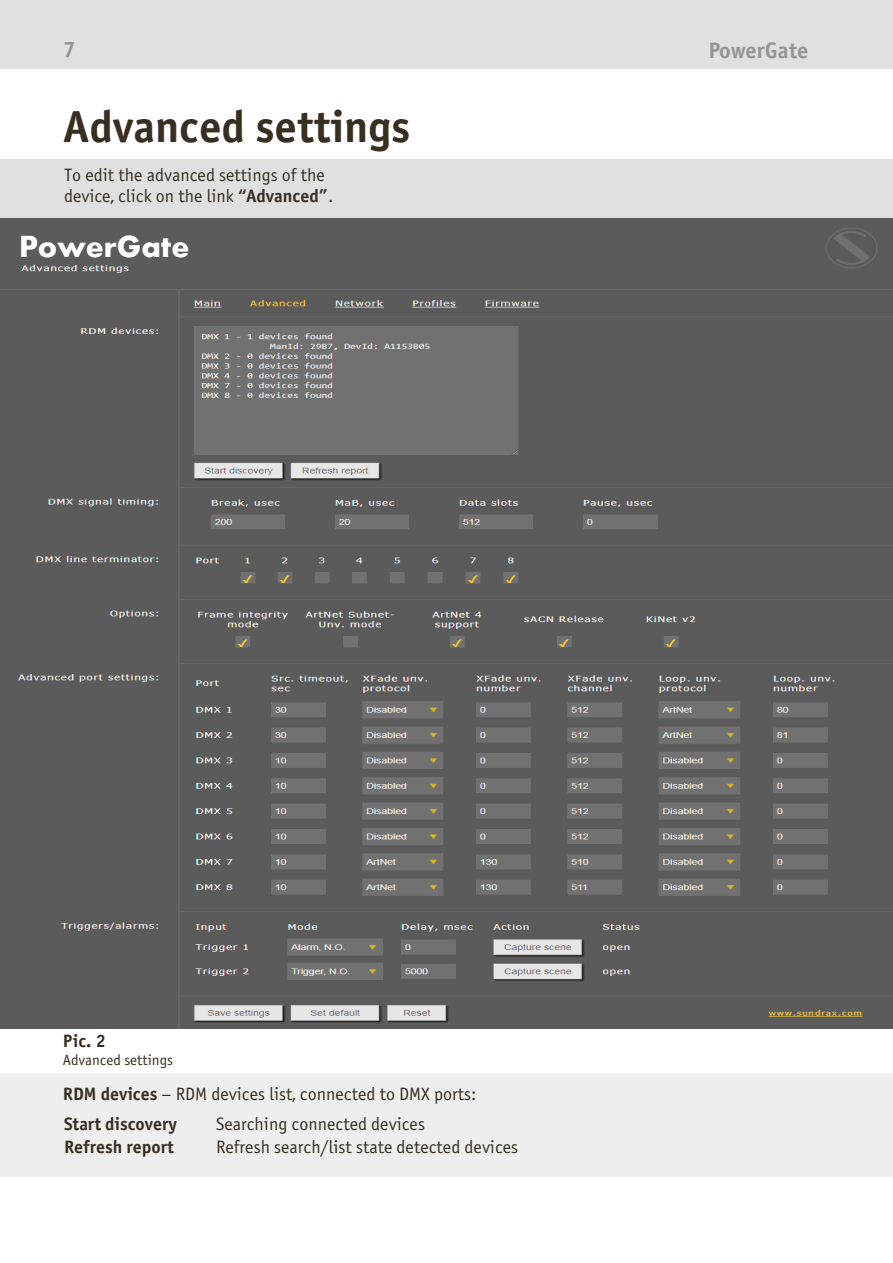
<style>
.page{position:relative;width:893px;height:1263px;background:#fff}
.page>*{position:absolute;margin:0;border:0;box-sizing:border-box;transform-origin:0 0}
.t1{font:700 45px "Officina Sans C";color:#382f22}
.t2{font:700 31.5px "Aharoni";color:#fff}
.t3{font:700 22.5px "Officina Sans C";color:#969595}
.t4{font:18px/21px "Officina Sans C";color:#382f22}
.t5{font:700 18px/22.5px "Officina Sans C";color:#382f22}
.t6{font:15px "Officina Sans C";color:#382f22}
.s1{font-weight:700}
</style>
<div class="page">
<div style="left:0;top:0;width:893px;height:68px;background:#e1e0e0"></div>
<img style="left:0;top:217px;width:893px;height:811px">
<div style="left:0;top:159px;width:893px;height:58px;background:#e1e0e0"></div>
<div style="left:0;top:1073px;width:893px;height:103px;background:#eee"></div>
<div style="left:19px;top:231px;width:209px;height:32px;background:#5b5b5b"></div>
<p class="t3" style="left:63px;top:37px;width:14px">7</p>
<p class="t3" style="left:708px;top:38px;width:101px">PowerGate</p>
<h1 class="t1" style="left:63px;top:101px;width:349px">Advanced settings</h1>
<p class="t4" style="left:64px;top:165px;width:271px">To edit the advanced settings of the device, click on the link <span class="s1">“Advanced”</span>.</p>
<h2 class="t2" style="left:19px;top:234px;width:172px">PowerGate</h2>
<p class="t5" style="left:63px;top:1030px;width:45px">Pic. 2</p>
<p class="t6" style="left:63px;top:1052px;width:112px">Advanced settings</p>
<p class="t4" style="left:63px;top:1084px;width:415px"><span class="s1">RDM devices</span> – RDM devices list, connected to DMX ports:</p>
<p class="t5" style="left:64px;top:1113px;width:115px">Start discovery<br>Refresh report</p>
<p class="t4" style="left:216px;top:1113px;width:304px;line-height:22.5px">Searching connected devices<br>Refresh search/list state detected devices</p>
</div>
